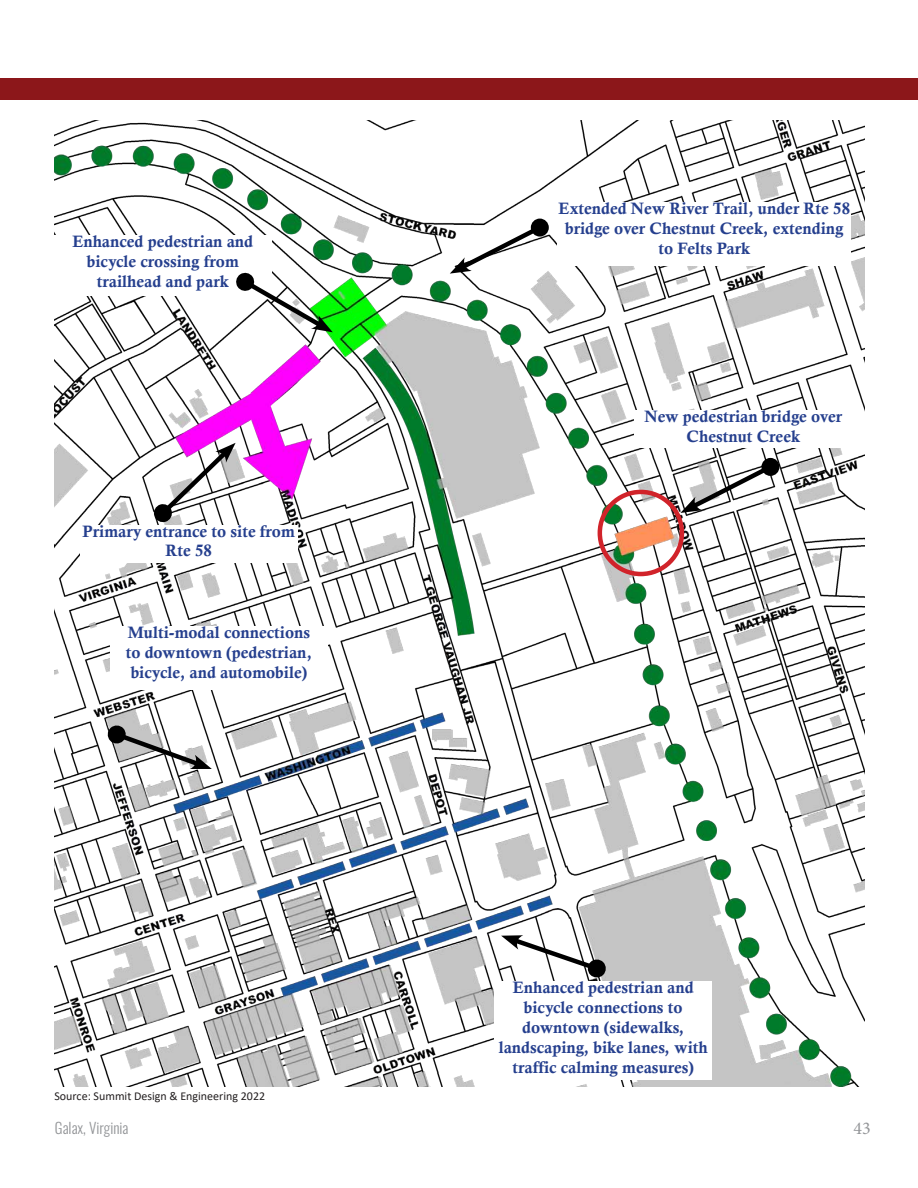
<style>
.page{position:relative;width:918px;height:1188px;background:#fff}
.page>*{position:absolute;margin:0;border:0;box-sizing:border-box;transform-origin:0 0}
.t1{font:18px "Minion Pro";color:#939598}
.callout_boxes{font:16.5px/19.8px "Calis MT Bol";color:#253f8e;text-align:center}
.t2{font:300 15px "Oswald";color:#939598}
.Figure_or_Map_Title{font:12px "Calibri";color:#231f20}
</style>
<div class="page">
<div style="left:0;top:78px;width:918px;height:21px;background:#8c171a"></div>
<img style="left:54px;top:121px;width:810px;height:965px">
<svg style="left:450px;top:222px;width:96px;height:52px"></svg>
<div style="left:531px;top:219px;width:18px;height:18px;background:#000;border-radius:50%"></div>
<svg style="left:107px;top:725px;width:105px;height:45px"></svg>
<div style="left:598px;top:490px;width:86px;height:86px;border:4px solid #d1232a;border-radius:50%"></div>
<svg style="left:501px;top:934px;width:106px;height:44px"></svg>
<svg style="left:680px;top:461px;width:97px;height:52px"></svg>
<div style="left:761px;top:458px;width:18px;height:18px;background:#000;border-radius:50%"></div>
<div style="left:558px;top:203px;width:293px;height:63px;background:#fff"></div>
<div style="left:634px;top:410px;width:218px;height:38px;background:#fff"></div>
<div style="left:110px;top:626px;width:218px;height:64px;background:#fff"></div>
<div style="left:494px;top:982px;width:218px;height:98px;background:#fff"></div>
<svg style="left:153px;top:443px;width:83px;height:80px"></svg>
<div style="left:80px;top:525px;width:218px;height:37px;background:#fff"></div>
<div style="left:54px;top:235px;width:218px;height:61px;background:#fff"></div>
<svg style="left:235px;top:272px;width:98px;height:60px"></svg>
<p class="callout_boxes" style="left:72px;top:232px;width:182px">Enhanced pedestrian and bicycle crossing from trailhead and park</p>
<p class="callout_boxes" style="left:83px;top:521px;width:214px">Primary entrance to site from<br>Rte 58</p>
<p class="callout_boxes" style="left:126px;top:623px;width:188px">Multi-modal connections to downtown (pedestrian, bicycle, and automobile)</p>
<p class="Figure_or_Map_Title" style="left:54px;top:1088px;width:212px">Source: Summit Design &amp; Engineering 2022</p>
<p class="callout_boxes" style="left:559px;top:199px;width:293px">Extended New River Trail, under Rte 58 bridge over Chestnut Creek, extending to Felts Park</p>
<p class="callout_boxes" style="left:644px;top:407px;width:199px">New pedestrian bridge over<br>Chestnut Creek</p>
<p class="callout_boxes" style="left:499px;top:978px;width:211px">Enhanced pedestrian and bicycle connections to downtown (sidewalks, landscaping, bike lanes, with traffic calming measures)</p>
<p class="t2" style="left:55px;top:1114px;width:75px">Galax, Virginia</p>
<p class="t1" style="left:854px;top:1116px;width:19px">43</p>
</div>
